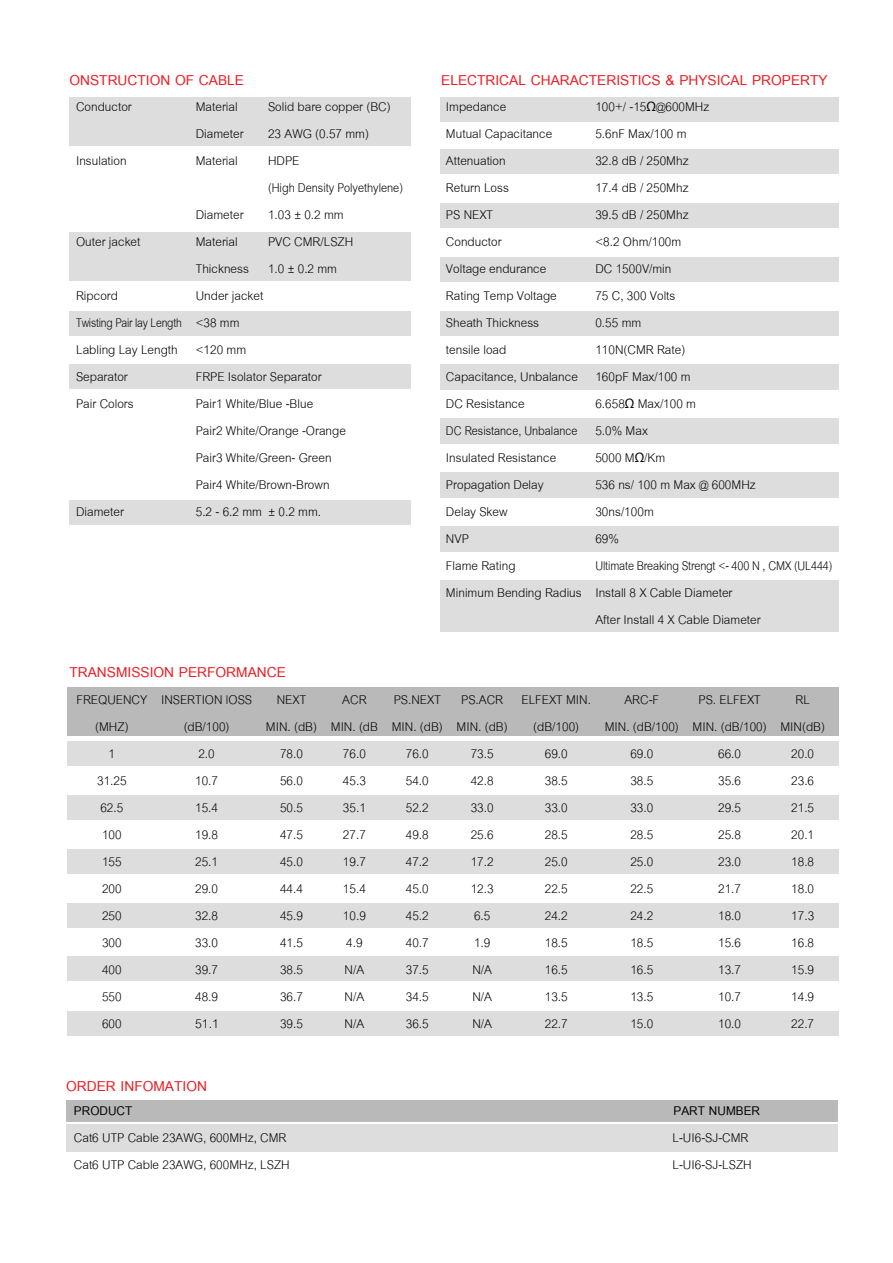
<style>
.page{position:relative;width:893px;height:1263px;background:#fff}
.page>*{position:absolute;margin:0;border:0;box-sizing:border-box;transform-origin:0 0}
.t1{font:700 21px "Cordia New";color:#ed1d23}
.t2{font:18.6px/27px "Cordia New";color:#040503;text-align:center}
.t3{font:18.6px/27px "Cordia New";color:#050404}
.t4{font:700 18.6px "Cordia New";color:#050404}
.t5{font:18.6px "Cordia New";color:#000}
.s1{font-family:"Myriad Pro";font-size:13.95px}
</style>
<div class="page">
<div style="left:66px;top:1100px;width:772px;height:21px;background:#bab9b9"></div>
<div style="left:66px;top:1124px;width:772px;height:27px;background:#ddd"></div>
<div style="left:69px;top:97px;width:342px;height:49px;background:#ddd"></div>
<div style="left:69px;top:232px;width:342px;height:49px;background:#ddd"></div>
<div style="left:69px;top:311px;width:342px;height:24px;background:#ddd"></div>
<div style="left:69px;top:365px;width:342px;height:24px;background:#ddd"></div>
<div style="left:69px;top:500px;width:342px;height:24px;background:#ddd"></div>
<div style="left:67px;top:741px;width:771px;height:25px;background:#ddd"></div>
<div style="left:67px;top:688px;width:771px;height:48px;background:#bab9b9"></div>
<div style="left:67px;top:795px;width:771px;height:24px;background:#ddd"></div>
<div style="left:67px;top:849px;width:771px;height:25px;background:#ddd"></div>
<div style="left:67px;top:904px;width:771px;height:24px;background:#ddd"></div>
<div style="left:67px;top:956px;width:771px;height:25px;background:#ddd"></div>
<div style="left:67px;top:1011px;width:771px;height:24px;background:#ddd"></div>
<div style="left:440px;top:97px;width:398px;height:25px;background:#ddd"></div>
<div style="left:440px;top:149px;width:398px;height:24px;background:#ddd"></div>
<div style="left:440px;top:203px;width:398px;height:24px;background:#ddd"></div>
<div style="left:440px;top:257px;width:398px;height:25px;background:#ddd"></div>
<div style="left:440px;top:312px;width:398px;height:24px;background:#ddd"></div>
<div style="left:440px;top:364px;width:398px;height:26px;background:#ddd"></div>
<div style="left:440px;top:418px;width:398px;height:25px;background:#ddd"></div>
<div style="left:440px;top:472px;width:398px;height:25px;background:#ddd"></div>
<div style="left:440px;top:526px;width:398px;height:25px;background:#ddd"></div>
<div style="left:440px;top:580px;width:398px;height:51px;background:#ddd"></div>
<p class="t1" style="left:69px;top:67px;width:176px">ONSTRUCTION OF CABLE</p>
<p class="t1" style="left:441px;top:67px;width:388px">ELECTRICAL CHARACTERISTICS &amp; PHYSICAL PROPERTY</p>
<p class="t2" style="left:76px;top:94px;width:57px">Conductor</p>
<p class="t2" style="left:76px;top:148px;width:52px">Insulation</p>
<p class="t2" style="left:76px;top:229px;width:66px">Outer jacket</p>
<p class="t2" style="left:76px;top:283px;width:107px;text-align:left">Ripcord<br>Twisting Pair lay Length<br>Labling Lay Length<br>Separator<br>Pair Colors</p>
<p class="t2" style="left:76px;top:499px;width:49px">Diameter</p>
<p class="t2" style="left:268px;top:94px;width:124px">Solid bare copper (BC)</p>
<p class="t3" style="left:268px;top:121px;width:102px">23 AWG (0.57 mm)</p>
<p class="t2" style="left:268px;top:148px;width:136px;text-align:left">HDPE<br>(High Density Polyethylene)<br>1.03 ± 0.2 mm</p>
<p class="t2" style="left:196px;top:94px;width:49px;text-align:left">Material<br>Diameter<br>Material</p>
<p class="t2" style="left:196px;top:202px;width:152px;text-align:left">Diameter<br>Material<br>Thickness<br>Under jacket<br>&lt;38 mm<br>&lt;120 mm<br>FRPE Isolator Separator<br>Pair1 White/Blue -Blue<br>Pair2 White/Orange -Orange<br>Pair3 White/Green- Green<br>Pair4 White/Brown-Brown</p>
<p class="t3" style="left:196px;top:499px;width:127px">5.2 - 6.2 mm ± 0.2 mm.</p>
<p class="t3" style="left:268px;top:229px;width:87px">PVC CMR/LSZH</p>
<p class="t2" style="left:268px;top:256px;width:71px">1.0 ± 0.2 mm</p>
<p class="t1" style="left:69px;top:660px;width:218px">TRANSMISSION PERFORMANCE</p>
<p class="t2" style="left:446px;top:94px;width:137px;text-align:left">Impedance<br>Mutual Capacitance<br>Attenuation<br>Return Loss<br>PS NEXT<br>Conductor<br>Voltage endurance<br>Rating Temp Voltage<br>Sheath Thickness<br>tensile load<br>Capacitance, Unbalance<br>DC Resistance<br>DC Resistance, Unbalance<br>Insulated Resistance<br>Propagation Delay<br>Delay Skew<br>NVP<br>Flame Rating<br>Minimum Bending Radius</p>
<p class="t2" style="left:595px;top:94px;width:162px;text-align:left">100+/ -15<span class="s1">Ω</span>@600MHz<br>5.6nF Max/100 m<br>32.8 dB / 250Mhz<br>17.4 dB / 250Mhz<br>39.5 dB / 250Mhz<br>&lt;8.2 Ohm/100m<br>DC 1500V/min<br>75 C, 300 Volts<br>0.55 mm<br>110N(CMR Rate)<br>160pF Max/100 m<br>6.658<span class="s1">Ω</span> Max/100 m<br>5.0% Max<br>5000 M<span class="s1">Ω</span>/Km<br>536 ns/ 100 m Max @ 600MHz</p>
<p class="t3" style="left:595px;top:499px;width:60px">30ns/100m</p>
<p class="t2" style="left:595px;top:526px;width:238px;text-align:left">69%<br>Ultimate Breaking Strengt &lt;- 400 N , CMX (UL444)<br>Install 8 X Cable Diameter<br>After Install 4 X Cable Diameter</p>
<p class="t2" style="left:77px;top:686px;width:72px">FREQUENCY (MHZ)<br>1<br>31.25<br>62.5<br>100<br>155<br>200<br>250<br>300<br>400<br>550<br>600</p>
<p class="t2" style="left:161px;top:686px;width:93px">INSERTION lOSS (dB/100)<br>2.0<br>10.7<br>15.4<br>19.8<br>25.1<br>29.0</p>
<p class="t3" style="left:195px;top:902px;width:24px;text-align:justify">32.8<br>33.0<br>39.7<br>48.9</p>
<p class="t5" style="left:195px;top:1011px;width:25px">51.1</p>
<p class="t2" style="left:266px;top:686px;width:53px">NEXT<br>MIN. (dB)<br>78.0<br>56.0<br>50.5<br>47.5<br>45.0<br>44.4<br>45.9<br>41.5<br>38.5<br>36.7<br>39.5</p>
<p class="t2" style="left:331px;top:686px;width:49px">ACR<br>MIN. (dB<br>76.0<br>45.3<br>35.1<br>27.7<br>19.7<br>15.4<br>10.9<br>4.9<br>N/A<br>N/A<br>N/A</p>
<p class="t2" style="left:392px;top:686px;width:53px">PS.NEXT<br>MIN. (dB)<br>76.0<br>54.0<br>52.2<br>49.8<br>47.2<br>45.0<br>45.2<br>40.7<br>37.5<br>34.5<br>36.5</p>
<p class="t2" style="left:457px;top:686px;width:53px">PS.ACR<br>MIN. (dB)<br>73.5<br>42.8<br>33.0<br>25.6<br>17.2<br>12.3<br>6.5<br>1.9<br>N/A<br>N/A<br>N/A</p>
<p class="t2" style="left:521px;top:686px;width:71px">ELFEXT MIN. (dB/100)<br>69.0<br>38.5<br>33.0<br>28.5<br>25.0<br>22.5<br>24.2<br>18.5<br>16.5<br>13.5<br>22.7</p>
<p class="t2" style="left:605px;top:686px;width:76px">ARC-F<br>MIN. (dB/100)<br>69.0<br>38.5<br>33.0<br>28.5<br>25.0<br>22.5<br>24.2<br>18.5<br>16.5<br>13.5<br>15.0</p>
<p class="t2" style="left:693px;top:686px;width:76px">PS. ELFEXT<br>MIN. (dB/100)<br>66.0<br>35.6<br>29.5<br>25.8<br>23.0<br>21.7<br>18.0<br>15.6<br>13.7<br>10.7<br>10.0</p>
<p class="t2" style="left:780px;top:686px;width:46px">RL<br>MIN(dB)<br>20.0<br>23.6<br>21.5<br>20.1<br>18.8<br>18.0</p>
<p class="t3" style="left:791px;top:902px;width:24px">17.3</p>
<p class="t2" style="left:791px;top:929px;width:24px;text-align:justify">16.8<br>15.9<br>14.9<br>22.7</p>
<p class="t1" style="left:66px;top:1073px;width:142px">ORDER INFOMATION</p>
<p class="t4" style="left:74px;top:1099px;width:60px">PRODUCT</p>
<p class="t3" style="left:74px;top:1125px;width:217px">Cat6 UTP Cable 23AWG, 600MHz, CMR<br>Cat6 UTP Cable 23AWG, 600MHz, LSZH</p>
<p class="t4" style="left:673px;top:1099px;width:88px">PART NUMBER</p>
<p class="t3" style="left:672px;top:1125px;width:81px">L-UI6-SJ-CMR<br>L-UI6-SJ-LSZH</p>
</div>
